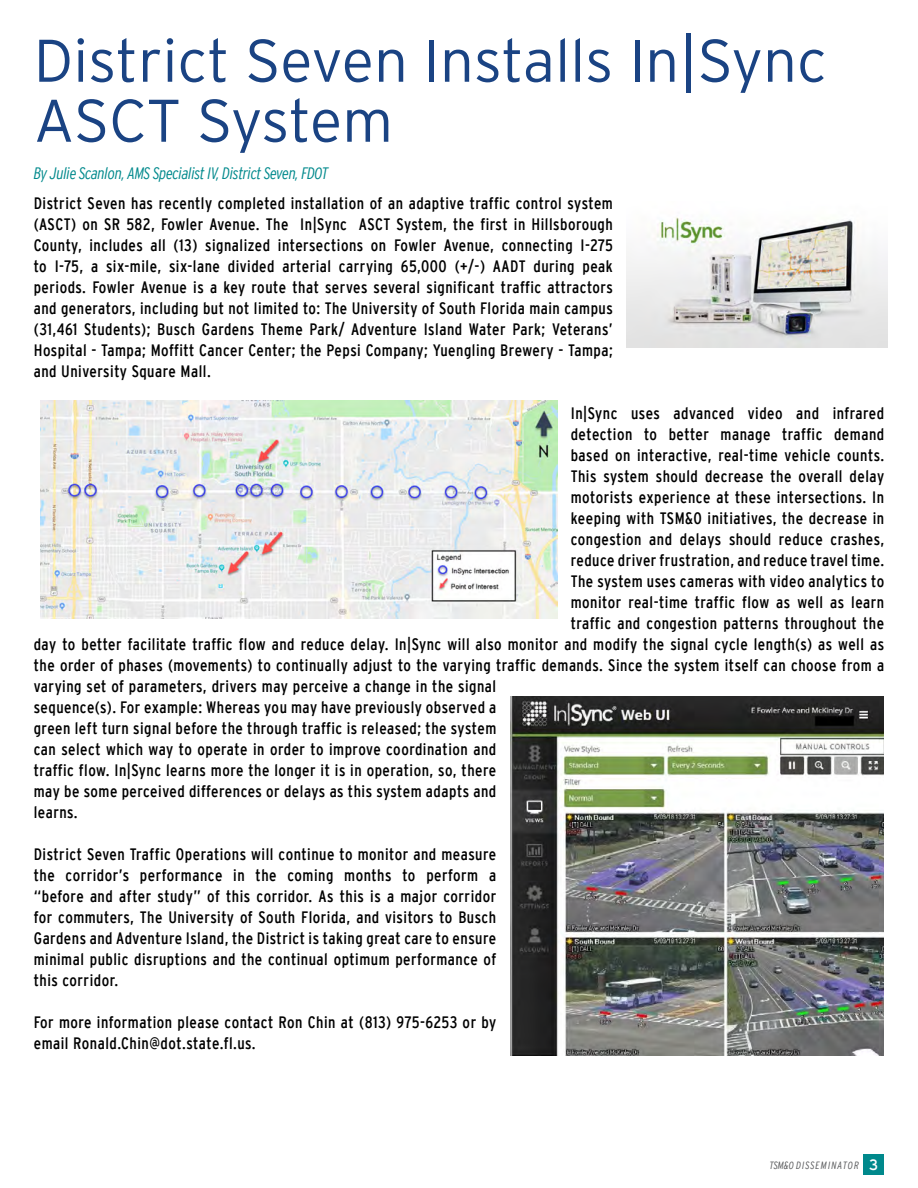
<style>
.page{position:relative;width:918px;height:1188px;background:#fff}
.page>*{position:absolute;margin:0;border:0;box-sizing:border-box;transform-origin:0 0}
.t1{font:300 60px/60px "Interstate";color:#1a4383}
.t2{font:condensed 16.5px/21px "Interstate";letter-spacing:.03em;color:#000;text-align:justify}
.t3{font:italic 300 condensed 16.5px "Interstate";letter-spacing:-.02em;color:#00898c}
.t4{font:italic 300 condensed 10.5px "Interstate";letter-spacing:.1em;color:#57585a}
.s1{font-weight:400;font-style:normal;font-stretch:normal;font-size:15px;color:#fff}
</style>
<div class="page">
<div style="left:864px;top:1154px;width:20px;height:21px;background:#00898c"></div>
<img style="left:626px;top:217px;width:261px;height:131px">
<img style="left:41px;top:400px;width:516px;height:218px">
<img style="left:511px;top:697px;width:373px;height:359px">
<p class="t1" style="left:34px;top:30px;width:795px">District Seven Installs In|Sync<br>ASCT System</p>
<p class="t3" style="left:34px;top:164px;width:296px">By Julie Scanlon, AMS Specialist IV, District Seven, FDOT</p>
<p class="t2" style="left:34px;top:193px;width:581px">District Seven has recently completed installation of an adaptive traffic control system (ASCT) on SR 582, Fowler Avenue. The In|Sync ASCT System, the first in Hillsborough County, includes all (13) signalized intersections on Fowler Avenue, connecting I-275 to I-75, a six-mile, six-lane divided arterial carrying 65,000 (+/-) AADT during peak periods. Fowler Avenue is a key route that serves several significant traffic attractors and generators, including but not limited to: The University of South Florida main campus (31,461 Students); Busch Gardens Theme Park/ Adventure Island Water Park; Veterans’ Hospital - Tampa; Moffitt Cancer Center; the Pepsi Company; Yuengling Brewery - Tampa; and University Square Mall.</p>
<p class="t2" style="left:571px;top:403px;width:315px">In|Sync uses advanced video and infrared</p>
<p class="t2" style="left:571px;top:424px;width:315px">detection to better manage traffic demand</p>
<p class="t2" style="left:571px;top:445px;width:315px">based on interactive, real-time vehicle counts.</p>
<p class="t2" style="left:571px;top:466px;width:315px">This system should decrease the overall delay</p>
<p class="t2" style="left:571px;top:487px;width:315px">motorists experience at these intersections. In</p>
<p class="t2" style="left:571px;top:508px;width:315px">keeping with TSM&amp;O initiatives, the decrease in</p>
<p class="t2" style="left:571px;top:529px;width:315px">congestion and delays should reduce crashes,</p>
<p class="t2" style="left:571px;top:550px;width:315px">reduce driver frustration, and reduce travel time.</p>
<p class="t2" style="left:571px;top:571px;width:315px">The system uses cameras with video analytics to</p>
<p class="t2" style="left:571px;top:592px;width:315px">monitor real-time traffic flow as well as learn</p>
<p class="t2" style="left:571px;top:613px;width:315px">traffic and congestion patterns throughout the</p>
<p class="t2" style="left:34px;top:634px;width:852px">day to better facilitate traffic flow and reduce delay. In|Sync will also monitor and modify the signal cycle length(s) as well as</p>
<p class="t2" style="left:34px;top:655px;width:852px">the order of phases (movements) to continually adjust to the varying traffic demands. Since the system itself can choose from a</p>
<p class="t2" style="left:34px;top:676px;width:464px">varying set of parameters, drivers may perceive a change in the signal</p>
<p class="t2" style="left:34px;top:697px;width:464px">sequence(s). For example: Whereas you may have previously observed a</p>
<p class="t2" style="left:34px;top:718px;width:464px">green left turn signal before the through traffic is released; the system</p>
<p class="t2" style="left:34px;top:739px;width:464px">can select which way to operate in order to improve coordination and</p>
<p class="t2" style="left:34px;top:760px;width:464px">traffic flow. In|Sync learns more the longer it is in operation, so, there</p>
<p class="t2" style="left:34px;top:781px;width:464px">may be some perceived differences or delays as this system adapts and</p>
<p class="t2" style="left:34px;top:802px;width:46px">learns.</p>
<p class="t2" style="left:34px;top:844px;width:464px">District Seven Traffic Operations will continue to monitor and measure the corridor’s performance in the coming months to perform a “before and after study” of this corridor. As this is a major corridor for commuters, The University of South Florida, and visitors to Busch Gardens and Adventure Island, the District is taking great care to ensure minimal public disruptions and the continual optimum performance of this corridor.</p>
<p class="t2" style="left:34px;top:1012px;width:464px">For more information please contact Ron Chin at (813) 975-6253 or by email Ronald.Chin@dot.state.fl.us.</p>
<p class="t4" style="left:770px;top:1159px;width:110px">TSM&amp;O DISSEMINATOR <span class="s1">3</span></p>
</div>
